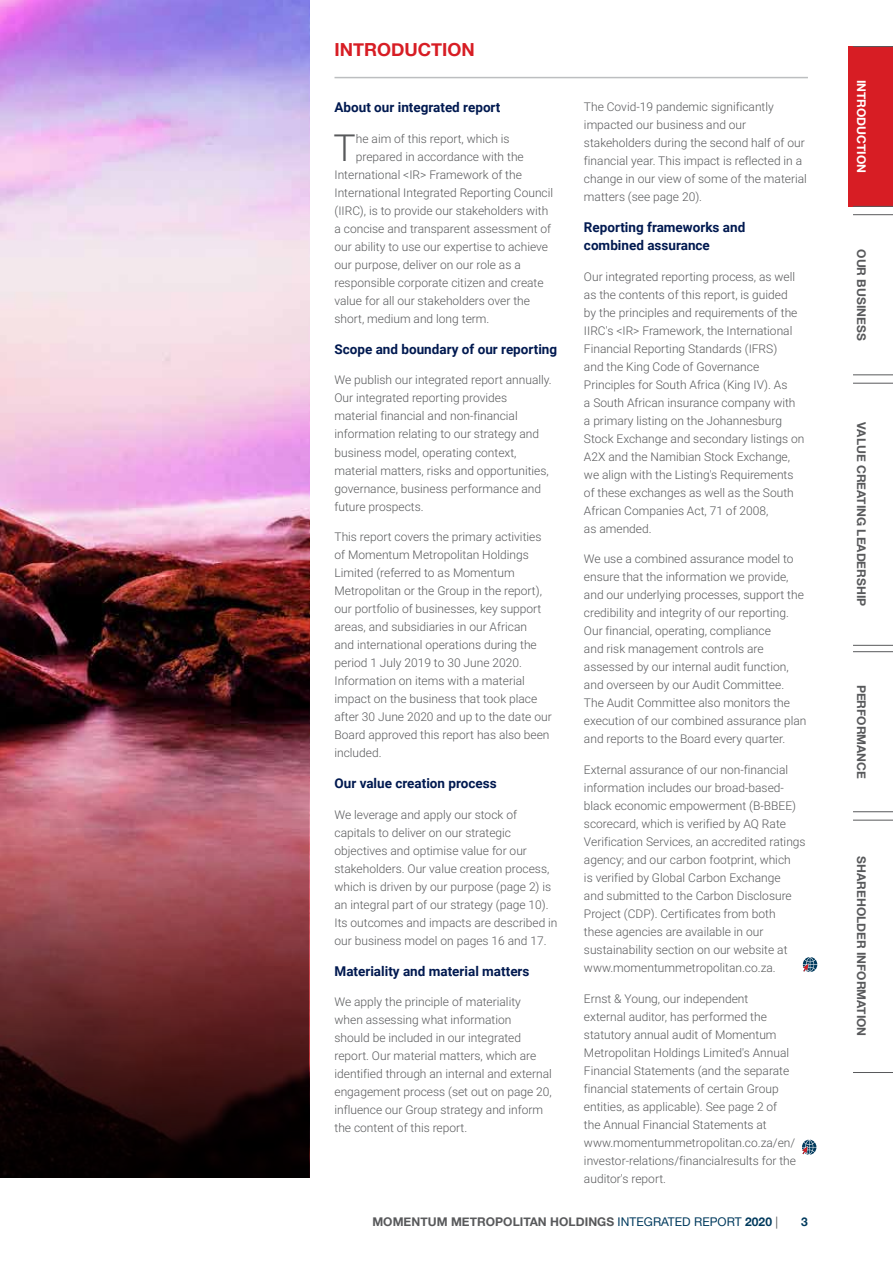
<style>
.page{position:relative;width:893px;height:1263px;background:#fff}
.page>*{position:absolute;margin:0;border:0;box-sizing:border-box;transform-origin:0 0}
.t1{font:300 37.35px "Roboto";color:#58595b}
.t2{font:700 18px "Helvetica Neue";color:#d71d24}
.t3{font:700 13.5px/18px "Roboto";color:#001950}
.t4{font:300 12px/18px "Roboto";color:#58595b}
.t5{font:700 12px "Helvetica Neue";color:#58595b}
.t6{font:700 12px "Helvetica Neue";color:#fff}
.t7{font:700 12px "Helvetica Neue";color:#003a5d}
.s1{font-weight:400;color:#003a5d}
.s2{color:#003a5d}
.s3{font-weight:400}
</style>
<div class="page">
<img style="left:0;top:0;width:309px;height:656px">
<svg style="left:0;top:656px;width:309px;height:522px;background:#6b3239"></svg>
<hr style="left:334px;top:77px;width:474px;height:1px;background:#bcbec0">
<svg style="left:802px;top:1140px;width:14px;height:15px"></svg>
<svg style="left:803px;top:957px;width:14px;height:15px"></svg>
<div style="left:848px;top:46px;width:45px;height:160px;background:#d71d24"></div>
<hr style="left:853px;top:46px;width:40px;height:1px;background:#58595b">
<hr style="left:853px;top:206px;width:40px;height:1px;background:#58595b">
<hr style="left:853px;top:214px;width:40px;height:1px;background:#58595b">
<hr style="left:853px;top:375px;width:40px;height:1px;background:#58595b">
<hr style="left:853px;top:383px;width:40px;height:1px;background:#58595b">
<hr style="left:853px;top:645px;width:40px;height:1px;background:#58595b">
<hr style="left:853px;top:651px;width:40px;height:1px;background:#58595b">
<hr style="left:853px;top:811px;width:40px;height:1px;background:#58595b">
<hr style="left:853px;top:820px;width:40px;height:1px;background:#58595b">
<hr style="left:853px;top:1072px;width:40px;height:1px;background:#58595b">
<h2 class="t2" style="left:334px;top:35px;width:142px">INTRODUCTION</h2>
<p class="t3" style="left:334px;top:98px;width:167px">About our integrated report</p>
<h1 class="t1" style="left:334px;top:121px;width:24px">T</h1>
<p class="t4" style="left:356px;top:129px;width:155px">he aim of this report, which is</p>
<p class="t4" style="left:356px;top:147px;width:169px">prepared in accordance with the</p>
<p class="t4" style="left:334px;top:165px;width:189px">International &lt;IR&gt; Framework of the</p>
<p class="t4" style="left:334px;top:183px;width:220px">International Integrated Reporting Council</p>
<p class="t4" style="left:334px;top:201px;width:215px">(IIRC), is to provide our stakeholders with</p>
<p class="t4" style="left:334px;top:219px;width:218px">a concise and transparent assessment of</p>
<p class="t4" style="left:334px;top:237px;width:215px">our ability to use our expertise to achieve</p>
<p class="t4" style="left:334px;top:255px;width:188px">our purpose, deliver on our role as a</p>
<p class="t4" style="left:334px;top:273px;width:211px">responsible corporate citizen and create</p>
<p class="t4" style="left:334px;top:291px;width:197px">value for all our stakeholders over the</p>
<p class="t4" style="left:334px;top:309px;width:156px">short, medium and long term.</p>
<p class="t3" style="left:334px;top:339px;width:224px">Scope and boundary of our reporting</p>
<p class="t4" style="left:334px;top:371px;width:219px">We publish our integrated report annually.<br>Our integrated reporting provides material financial and non-financial information relating to our strategy and business model, operating context, material matters, risks and opportunities, governance, business performance and future prospects.</p>
<p class="t4" style="left:334px;top:527px;width:219px">This report covers the primary activities of Momentum Metropolitan Holdings Limited (referred to as Momentum Metropolitan or the Group in the report), our portfolio of businesses, key support areas, and subsidiaries in our African<br>and international operations during the period 1 July 2019 to 30 June 2020.<br>Information on items with a material impact on the business that took place after 30 June 2020 and up to the date our Board approved this report has also been included.</p>
<p class="t3" style="left:334px;top:774px;width:164px">Our value creation process</p>
<p class="t4" style="left:334px;top:805px;width:225px">We leverage and apply our stock of capitals to deliver on our strategic objectives and optimise value for our stakeholders. Our value creation process, which is driven by our purpose (page 2) is an integral part of our strategy (page 10).<br>Its outcomes and impacts are described in our business model on pages 16 and 17.</p>
<p class="t3" style="left:334px;top:961px;width:196px">Materiality and material matters</p>
<p class="t4" style="left:334px;top:993px;width:219px">We apply the principle of materiality when assessing what information<br>should be included in our integrated report. Our material matters, which are identified through an internal and external engagement process (set out on page 20, influence our Group strategy and inform the content of this report.</p>
<p class="t4" style="left:584px;top:97px;width:224px">The Covid-19 pandemic significantly impacted our business and our stakeholders during the second half of our financial year. This impact is reflected in a change in our view of some of the material matters (see page 20).</p>
<p class="t3" style="left:584px;top:218px;width:163px">Reporting frameworks and combined assurance</p>
<p class="t4" style="left:584px;top:267px;width:222px">Our integrated reporting process, as well as the contents of this report, is guided<br>by the principles and requirements of the IIRC's &lt;IR&gt; Framework, the International Financial Reporting Standards (IFRS)<br>and the King Code of Governance Principles for South Africa (King IV). As<br>a South African insurance company with a primary listing on the Johannesburg Stock Exchange and secondary listings on A2X and the Namibian Stock Exchange, we align with the Listing's Requirements of these exchanges as well as the South African Companies Act, 71 of 2008,<br>as amended.</p>
<p class="t4" style="left:584px;top:550px;width:224px">We use a combined assurance model to ensure that the information we provide, and our underlying processes, support the credibility and integrity of our reporting.<br>Our financial, operating, compliance<br>and risk management controls are assessed by our internal audit function, and overseen by our Audit Committee.<br>The Audit Committee also monitors the execution of our combined assurance plan and reports to the Board every quarter.</p>
<p class="t4" style="left:584px;top:760px;width:223px">External assurance of our non-financial information includes our broad-based&shy;black economic empowerment (B-BBEE) scorecard, which is verified by AQ Rate Verification Services, an accredited ratings agency; and our carbon footprint, which<br>is verified by Global Carbon Exchange<br>and submitted to the Carbon Disclosure Project (CDP). Certificates from both these agencies are available in our sustainability section on our website at www.momentummetropolitan.co.za.</p>
<p class="t4" style="left:584px;top:989px;width:213px">Ernst &amp; Young, our independent<br>external auditor, has performed the statutory annual audit of Momentum Metropolitan Holdings Limited's Annual Financial Statements (and the separate financial statements of certain Group entities, as applicable). See page 2 of the Annual Financial Statements at www.momentummetropolitan.co.za/en/ investor-relations/financialresults for the auditor's report.</p>
<p class="t5" style="left:372px;top:1212px;width:407px">MOMENTUM METROPOLITAN HOLDINGS <span class="s1">INTEGRATED REPORT</span> <span class="s2">2020</span> <span class="s3">|</span></p>
<p class="t7" style="left:801px;top:1212px;width:8px">3</p>
<p class="t6" style="left:871px;top:80px;width:95px;rotate:90deg">INTRODUCTION</p>
<p class="t5" style="left:871px;top:249px;width:93px;rotate:90deg">OUR BUSINESS</p>
<p class="t5" style="left:871px;top:422px;width:185px;rotate:90deg">VALUE CREATING LEADERSHIP</p>
<p class="t5" style="left:871px;top:685px;width:96px;rotate:90deg">PERFORMANCE</p>
<p class="t5" style="left:871px;top:856px;width:181px;rotate:90deg">SHAREHOLDER INFORMATION</p>
</div>
